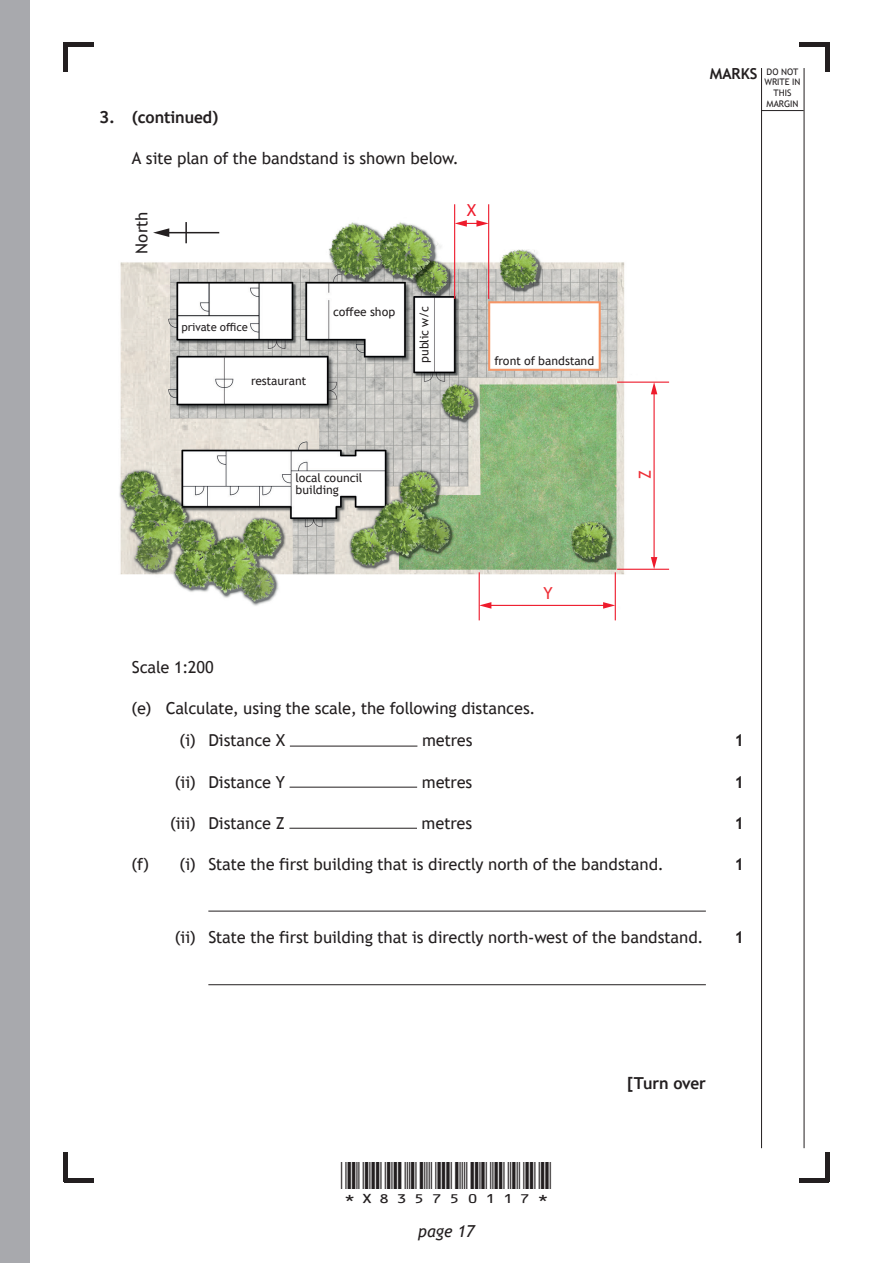
<style>
.page{position:relative;width:893px;height:1263px;background:#fff}
.page>*{position:absolute;margin:0;border:0;box-sizing:border-box;transform-origin:0 0}
.t1{font:18px "BC39 Short HR";color:#231f20;scale:1.25 1}
.i{font:16.5px "Trebuchet 2010";color:#231f20}
.a___i{font:16.5px "Trebuchet 2010";color:#231f20}
.a{font:16.5px "Trebuchet 2010";color:#231f20}
.Q1_cont{font:16.5px "Trebuchet 2010";color:#231f20}
.Q1{font:700 16.5px "Trebuchet 2010";color:#231f20}
.Turn_over{font:700 16.5px "Trebuchet 2010";letter-spacing:-.01em;color:#231f20}
.t2{font:italic 16.5px "Trebuchet 2010";color:#231f20}
.Marks{font:700 16.5px "Trebuchet 2010";color:#231f20}
.t3{font:16.5px "Trebuchet 2010";color:#ee2d35}
.t4{font:16.5px "Trebuchet 2010";color:#ee1b2c}
.t5{font:700 15px "Trebuchet 2010";color:#231f20}
.t6{font:12px/12px "Trebuchet 2010";color:#231f20}
.t7{font:11.25px "Trebuchet 2010";color:#231f20}
.t8{font:9px/10.8px "Trebuchet 2010";color:#231f20;text-align:center}
</style>
<div class="page">
<hr style="left:64px;top:43px;width:4px;height:29px;background:#231f20">
<hr style="left:825px;top:43px;width:4px;height:29px;background:#231f20">
<hr style="left:64px;top:1152px;width:4px;height:30px;background:#231f20">
<hr style="left:825px;top:1152px;width:4px;height:30px;background:#231f20">
<hr style="left:64px;top:43px;width:30px;height:4px;background:#231f20">
<hr style="left:799px;top:43px;width:30px;height:4px;background:#231f20">
<hr style="left:799px;top:1178px;width:30px;height:4px;background:#231f20">
<hr style="left:64px;top:1178px;width:30px;height:4px;background:#231f20">
<div style="left:0;top:0;width:30px;height:1263px;background:#a8a9ad"></div>
<hr style="left:804px;top:68px;width:1px;height:1080px;background:#231f20">
<hr style="left:761px;top:68px;width:1px;height:1080px;background:#231f20">
<hr style="left:761px;top:110px;width:43px;height:1px;background:#231f20">
<hr style="left:208px;top:911px;width:498px;height:1px;background:#231f20">
<hr style="left:208px;top:984px;width:498px;height:1px;background:#231f20">
<img style="left:119px;top:204px;width:550px;height:411px">
<hr style="left:166px;top:232px;width:53px;height:1px;background:#231f20">
<svg style="left:153px;top:228px;width:16px;height:9px"></svg>
<hr style="left:185px;top:222px;width:2px;height:21px;background:#231f20">
<hr style="left:617px;top:569px;width:52px;height:1px;background:#ee1b2c">
<hr style="left:617px;top:382px;width:52px;height:1px;background:#ee1b2c">
<hr style="left:479px;top:572px;width:1px;height:48px;background:#ee1b2c">
<hr style="left:488px;top:204px;width:1px;height:95px;background:#ee1b2c">
<hr style="left:454px;top:204px;width:1px;height:95px;background:#ee1b2c">
<hr style="left:615px;top:572px;width:1px;height:48px;background:#ee1b2c">
<svg style="left:455px;top:220px;width:34px;height:7px"></svg>
<hr style="left:653px;top:392px;width:2px;height:167px;background:#ee1b2c">
<svg style="left:651px;top:557px;width:6px;height:12px"></svg>
<svg style="left:651px;top:382px;width:6px;height:12px"></svg>
<hr style="left:489px;top:605px;width:116px;height:1px;background:#ee1b2c">
<svg style="left:479px;top:602px;width:12px;height:7px"></svg>
<svg style="left:603px;top:602px;width:12px;height:7px"></svg>
<hr style="left:290px;top:746px;width:127px;height:1px;background:#231f20">
<hr style="left:290px;top:787px;width:127px;height:1px;background:#231f20">
<hr style="left:289px;top:828px;width:128px;height:1px;background:#231f20">
<p class="Q1" style="left:100px;top:106px;width:120px">3. (continued)</p>
<p class="Q1_cont" style="left:132px;top:148px;width:328px">A site plan of the bandstand is shown below.</p>
<p class="i" style="left:131px;top:254px;width:43px;rotate:-90deg">North</p>
<p class="t4" style="left:467px;top:200px;width:11px">X</p>
<p class="t7" style="left:181px;top:320px;width:68px">private office</p>
<p class="t6" style="left:251px;top:374px;width:57px">restaurant</p>
<p class="t6" style="left:333px;top:306px;width:64px">coffee shop</p>
<p class="t6" style="left:418px;top:363px;width:58px;rotate:-90deg">public w/c</p>
<p class="t6" style="left:494px;top:354px;width:101px">front of bandstand</p>
<p class="t6" style="left:296px;top:472px;width:68px">local council building</p>
<p class="t3" style="left:634px;top:478px;width:11px;rotate:-90deg">Z</p>
<p class="t5" style="left:710px;top:64px;width:90px">MARKS <sup>DO</sup> <sup>NOT</sup></p>
<p class="t8" style="left:764px;top:77px;width:38px">WRITE IN<br>THIS<br>MARGIN</p>
<p class="t3" style="left:544px;top:583px;width:11px">Y</p>
<p class="Q1_cont" style="left:132px;top:657px;width:83px">Scale 1:200</p>
<p class="a" style="left:132px;top:698px;width:404px">(e) Calculate, using the scale, the following distances.</p>
<p class="i" style="left:180px;top:730px;width:107px">(i) Distance X</p>
<p class="i" style="left:422px;top:730px;width:52px">metres</p>
<p class="i" style="left:175px;top:771px;width:111px">(ii) Distance Y</p>
<p class="i" style="left:422px;top:771px;width:52px">metres</p>
<p class="i" style="left:170px;top:812px;width:116px">(iii) Distance Z</p>
<p class="i" style="left:422px;top:812px;width:52px">metres</p>
<p class="a___i" style="left:132px;top:853px;width:533px">(f) (i) State the first building that is directly north of the bandstand.</p>
<p class="i" style="left:175px;top:927px;width:529px">(ii) State the first building that is directly north-west of the bandstand.</p>
<p class="Marks" style="left:735px;top:730px;width:11px">1</p>
<p class="Marks" style="left:735px;top:771px;width:11px">1</p>
<p class="Marks" style="left:735px;top:812px;width:11px">1</p>
<p class="Marks" style="left:735px;top:853px;width:11px">1</p>
<p class="Marks" style="left:735px;top:927px;width:11px">1</p>
<p class="t1" style="left:341px;top:1172px;width:170px">*X835750117*</p>
<p class="t2" style="left:418px;top:1221px;width:58px">page 17</p>
<p class="Turn_over" style="left:627px;top:1073px;width:80px">[Turn over</p>
</div>
